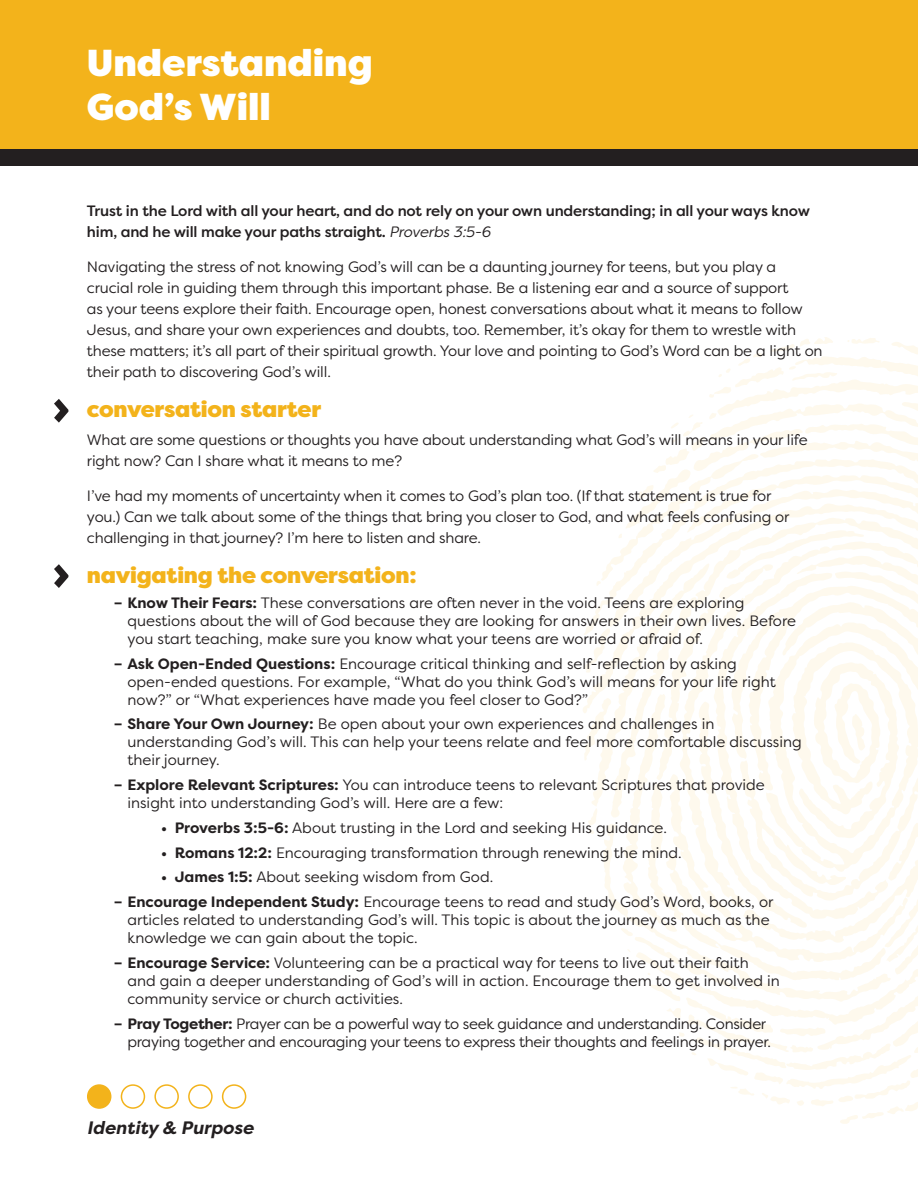
<style>
.page{position:relative;width:918px;height:1188px;background:#fff}
.page>*{position:absolute;margin:0;border:0;box-sizing:border-box;transform-origin:0 0}
.Main_Header{font:900 37.5px/43.5px "Filson Pro";color:#fff}
.t1{font:900 22.5px "Filson Pro";letter-spacing:-.01em;color:#f3b31b}
.t2{font:italic 700 18px "Filson Pro";color:#231f20}
.Copy{font:15px/18px "Filson Pro";letter-spacing:-.01em;color:#231f20}
.Bible_Verse{font:500 15px/21px "Filson Pro";letter-spacing:-.01em;color:#231f20}
.s1{font-weight:400;font-style:italic}
.s2{font-weight:700}
</style>
<div class="page">
<div style="left:0;top:0;width:918px;height:154px;background:#f3b31b"></div>
<div style="left:0;top:149px;width:918px;height:17px;background:#231f20"></div>
<div style="left:88px;top:1085px;width:23px;height:23px;background:#f3b31b;border-radius:50%"></div>
<div style="left:87px;top:1084px;width:24px;height:25px;border:2px solid #f3b31b;border-radius:50%"></div>
<div style="left:121px;top:1084px;width:24px;height:25px;border:2px solid #f3b31b;border-radius:50%"></div>
<div style="left:154px;top:1084px;width:25px;height:25px;border:2px solid #f3b31b;border-radius:50%"></div>
<div style="left:188px;top:1084px;width:25px;height:25px;border:2px solid #f3b31b;border-radius:50%"></div>
<div style="left:222px;top:1084px;width:24px;height:25px;border:2px solid #f3b31b;border-radius:50%"></div>
<svg style="left:582px;top:337px;width:336px;height:787px"></svg>
<svg style="left:54px;top:399px;width:14px;height:24px"></svg>
<svg style="left:54px;top:564px;width:14px;height:24px"></svg>
<p class="Main_Header" style="left:87px;top:42px;width:287px">Understanding<br>God’s Will</p>
<p class="Bible_Verse" style="left:87px;top:200px;width:725px">Trust in the Lord with all your heart, and do not rely on your own understanding; in all your ways know him, and he will make your paths straight. <span class="s1">Proverbs 3:5-6</span></p>
<p class="Copy" style="left:87px;top:256px;width:737px;line-height:21px">Navigating the stress of not knowing God’s will can be a daunting journey for teens, but you play a crucial role in guiding them through this important phase. Be a listening ear and a source of support<br>as your teens explore their faith. Encourage open, honest conversations about what it means to follow Jesus, and share your own experiences and doubts, too. Remember, it’s okay for them to wrestle with these matters; it’s all part of their spiritual growth. Your love and pointing to God’s Word can be a light on their path to discovering God’s will.</p>
<p class="t1" style="left:87px;top:396px;width:236px">conversation starter</p>
<p class="Copy" style="left:87px;top:429px;width:722px;line-height:21px">What are some questions or thoughts you have about understanding what God’s will means in your life right now? Can I share what it means to me?</p>
<p class="Copy" style="left:87px;top:485px;width:704px;line-height:21px">I’ve had my moments of uncertainty when it comes to God’s plan too. (If that statement is true for you.) Can we talk about some of the things that bring you closer to God, and what feels confusing or challenging in that journey? I’m here to listen and share.</p>
<p class="t1" style="left:87px;top:561px;width:331px">navigating the conversation:</p>
<p class="Copy" style="left:127px;top:593px;width:670px;text-indent:-14px"><span class="s2">– Know Their Fears:</span> These conversations are often never in the void. Teens are exploring questions about the will of God because they are looking for answers in their own lives. Before you start teaching, make sure you know what your teens are worried or afraid of.</p>
<p class="Copy" style="left:127px;top:654px;width:650px;text-indent:-14px"><span class="s2">– Ask Open-Ended Questions:</span> Encourage critical thinking and self-reflection by asking open‑ended questions. For example, “What do you think God’s will means for your life right now?” or “What experiences have made you feel closer to God?”</p>
<p class="Copy" style="left:127px;top:715px;width:676px;text-indent:-14px"><span class="s2">– Share Your Own Journey:</span> Be open about your own experiences and challenges in understanding God’s will. This can help your teens relate and feel more comfortable discussing their journey.</p>
<p class="Copy" style="left:127px;top:776px;width:639px;text-indent:-14px"><span class="s2">– Explore Relevant Scriptures:</span> You can introduce teens to relevant Scriptures that provide insight into understanding God’s will. Here are a few:</p>
<p class="Copy" style="left:161px;top:818px;width:507px"><span class="s2">• Proverbs 3:5-6:</span> About trusting in the Lord and seeking His guidance.</p>
<p class="Copy" style="left:161px;top:843px;width:522px"><span class="s2">• Romans 12:2:</span> Encouraging transformation through renewing the mind.</p>
<p class="Copy" style="left:161px;top:868px;width:334px"><span class="s2">• James 1:5:</span> About seeking wisdom from God.</p>
<p class="Copy" style="left:127px;top:893px;width:647px;text-indent:-14px"><span class="s2">– Encourage Independent Study:</span> Encourage teens to read and study God’s Word, books, or articles related to understanding God’s will. This topic is about the journey as much as the knowledge we can gain about the topic.</p>
<p class="Copy" style="left:127px;top:953px;width:654px;text-indent:-14px"><span class="s2">– Encourage Service:</span> Volunteering can be a practical way for teens to live out their faith and gain a deeper understanding of God’s will in action. Encourage them to get involved in community service or church activities.</p>
<p class="Copy" style="left:127px;top:1014px;width:645px;text-indent:-14px"><span class="s2">– Pray Together:</span> Prayer can be a powerful way to seek guidance and understanding. Consider praying together and encouraging your teens to express their thoughts and feelings in prayer.</p>
<p class="t2" style="left:87px;top:1116px;width:168px">Identity &amp; Purpose</p>
</div>
